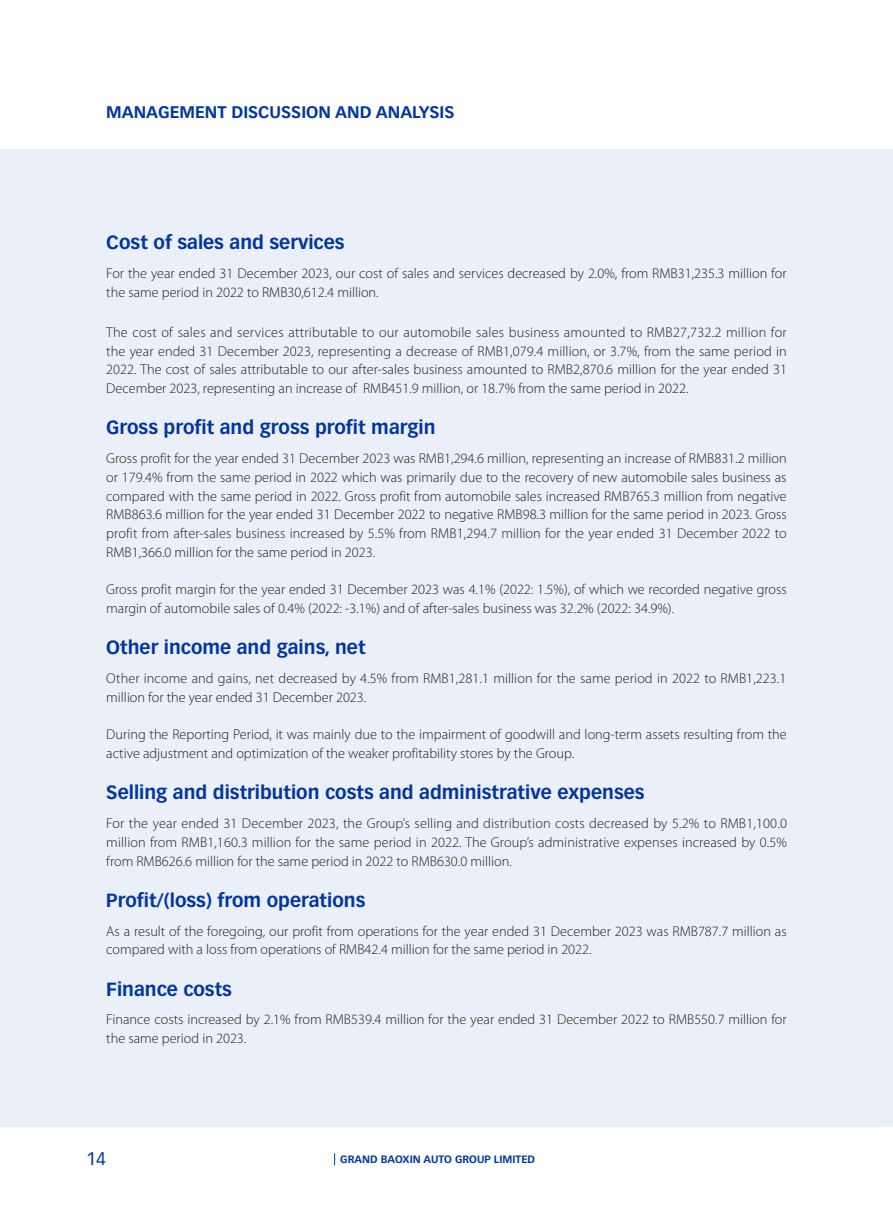
<style>
.page{position:relative;width:893px;height:1212px;background:#fff}
.page>*{position:absolute;margin:0;border:0;box-sizing:border-box;transform-origin:0 0}
.t1{font:700 18.75px "Vectora LT Std";color:#0036a0}
.t2{font:18px "Vectora LT Std";color:#0036a0}
.t3{font:700 16.5px "Vectora LT Std";color:#0036a0}
.t4{font:300 14.25px/18.8px "Myriad Pro";color:#231f20}
.t5{font:700 10.5px "Vectora LT Std";color:#0036a0}
</style>
<div class="page">
<div style="left:0;top:149px;width:892px;height:978px;background:#ebeff7"></div>
<svg style="left:334px;top:1153px;width:1px;height:12px"></svg>
<p class="t3" style="left:106px;top:102px;width:350px">MANAGEMENT DISCUSSION AND ANALYSIS</p>
<h1 class="t1" style="left:106px;top:231px;width:240px">Cost of sales and services</h1>
<p class="t4" style="left:106px;top:264px;width:682px">For the year ended 31 December 2023, our cost of sales and services decreased by 2.0%, from RMB31,235.3 million for the same period in 2022 to RMB30,612.4 million.</p>
<p class="t4" style="left:106px;top:323px;width:682px;text-align:justify">The cost of sales and services attributable to our automobile sales business amounted to RMB27,732.2 million for the year ended 31 December 2023, representing a decrease of RMB1,079.4 million, or 3.7%, from the same period in 2022. The cost of sales attributable to our after-sales business amounted to RMB2,870.6 million for the year ended 31<br>December 2023, representing an increase of RMB451.9 million, or 18.7% from the same period in 2022.</p>
<h1 class="t1" style="left:106px;top:416px;width:331px">Gross profit and gross profit margin</h1>
<p class="t4" style="left:106px;top:449px;width:682px;text-align:justify">Gross profit for the year ended 31 December 2023 was RMB1,294.6 million, representing an increase of RMB831.2 million or 179.4% from the same period in 2022 which was primarily due to the recovery of new automobile sales business as compared with the same period in 2022. Gross profit from automobile sales increased RMB765.3 million from negative RMB863.6 million for the year ended 31 December 2022 to negative RMB98.3 million for the same period in 2023. Gross profit from after-sales business increased by 5.5% from RMB1,294.7 million for the year ended 31 December 2022 to RMB1,366.0 million for the same period in 2023.</p>
<p class="t4" style="left:106px;top:580px;width:682px">Gross profit margin for the year ended 31 December 2023 was 4.1% (2022: 1.5%), of which we recorded negative gross margin of automobile sales of 0.4% (2022: -3.1%) and of after-sales business was 32.2% (2022: 34.9%).</p>
<h1 class="t1" style="left:106px;top:636px;width:261px">Other income and gains, net</h1>
<p class="t4" style="left:106px;top:669px;width:682px">Other income and gains, net decreased by 4.5% from RMB1,281.1 million for the same period in 2022 to RMB1,223.1 million for the year ended 31 December 2023.</p>
<p class="t4" style="left:106px;top:725px;width:682px">During the Reporting Period, it was mainly due to the impairment of goodwill and long-term assets resulting from the active adjustment and optimization of the weaker profitability stores by the Group.</p>
<h1 class="t1" style="left:106px;top:781px;width:540px">Selling and distribution costs and administrative expenses</h1>
<p class="t4" style="left:106px;top:814px;width:682px;text-align:justify">For the year ended 31 December 2023, the Group’s selling and distribution costs decreased by 5.2% to RMB1,100.0 million from RMB1,160.3 million for the same period in 2022. The Group’s administrative expenses increased by 0.5% from RMB626.6 million for the same period in 2022 to RMB630.0 million.</p>
<h1 class="t1" style="left:106px;top:889px;width:261px">Profit/(loss) from operations</h1>
<p class="t4" style="left:106px;top:921px;width:682px">As a result of the foregoing, our profit from operations for the year ended 31 December 2023 was RMB787.7 million as compared with a loss from operations of RMB42.4 million for the same period in 2022.</p>
<h1 class="t1" style="left:106px;top:977px;width:127px">Finance costs</h1>
<p class="t4" style="left:106px;top:1010px;width:682px">Finance costs increased by 2.1% from RMB539.4 million for the year ended 31 December 2022 to RMB550.7 million for the same period in 2023.</p>
<p class="t2" style="left:86px;top:1148px;width:22px">14</p>
<p class="t5" style="left:340px;top:1153px;width:196px">GRAND BAOXIN AUTO GROUP LIMITED</p>
</div>
